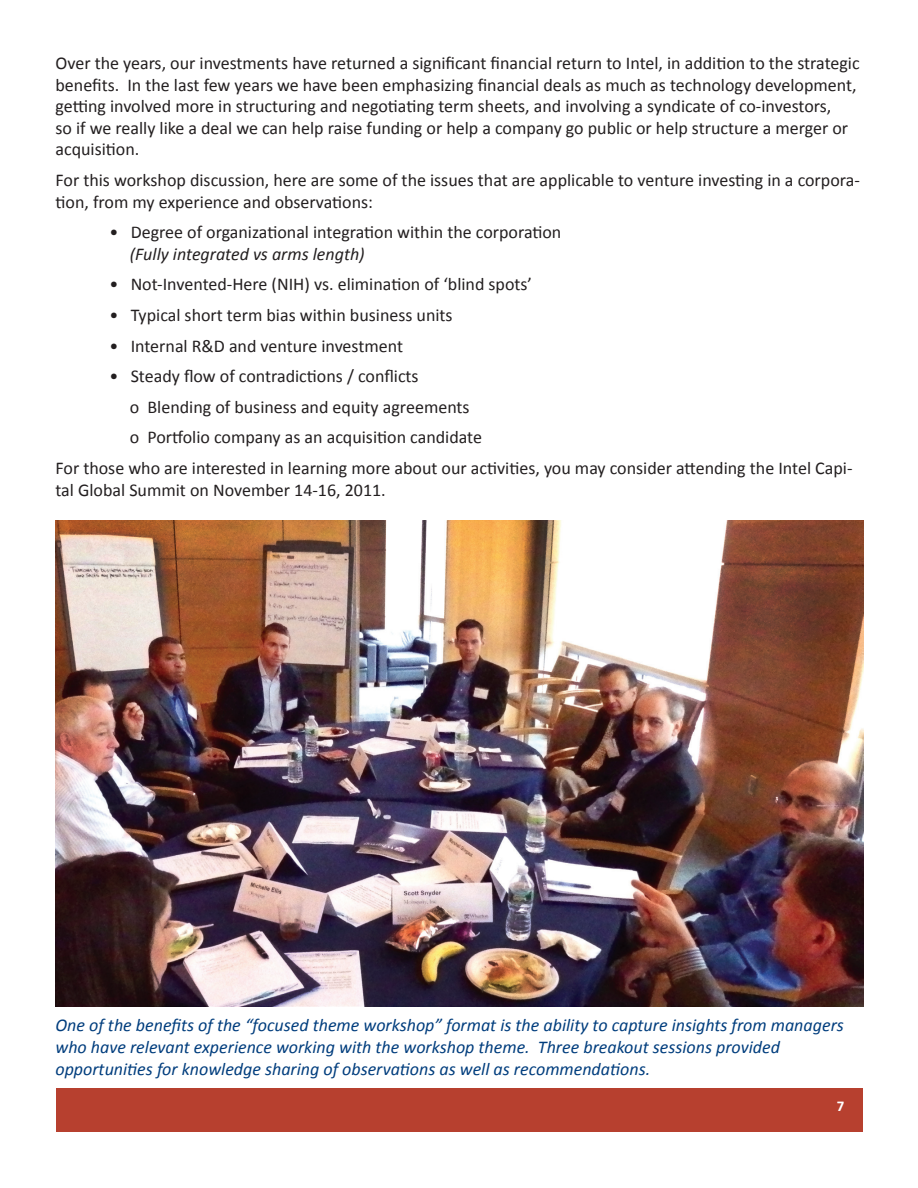
<style>
.page{position:relative;width:918px;height:1188px;background:#fff}
.page>*{position:absolute;margin:0;border:0;box-sizing:border-box;transform-origin:0 0}
.t1{font:18px/21.6px "Calibri";color:#231f20}
.t2{font:italic 18px/21.6px "Calibri";color:#013d7d}
.t3{font:italic 18px "Calibri";color:#231f20}
.t4{font:700 15px "Calibri";color:#fff}
</style>
<div class="page">
<div style="left:56px;top:1088px;width:806px;height:44px;background:#b7402f"></div>
<img style="left:56px;top:520px;width:808px;height:487px">
<p class="t1" style="left:56px;top:52px;width:806px">Over the years, our investments have returned a significant financial return to Intel, in addition to the strategic benefits. In the last few years we have been emphasizing financial deals as much as technology development, getting involved more in structuring and negotiating term sheets, and involving a syndicate of co-investors,<br>so if we really like a deal we can help raise funding or help a company go public or help structure a merger or acquisition.</p>
<p class="t1" style="left:56px;top:169px;width:806px">For this workshop discussion, here are some of the issues that are applicable to venture investing in a corpora&shy;tion, from my experience and observations:</p>
<p class="t1" style="left:110px;top:221px;width:453px">• Degree of organizational integration within the corporation</p>
<p class="t3" style="left:130px;top:242px;width:236px">(Fully integrated vs arms length)</p>
<p class="t1" style="left:110px;top:274px;width:424px">• Not-Invented-Here (NIH) vs. elimination of ‘blind spots’</p>
<p class="t1" style="left:110px;top:304px;width:345px">• Typical short term bias within business units</p>
<p class="t1" style="left:110px;top:335px;width:295px">• Internal R&amp;D and venture investment</p>
<p class="t1" style="left:110px;top:365px;width:311px">• Steady flow of contradictions / conflicts</p>
<p class="t1" style="left:130px;top:396px;width:341px">o Blending of business and equity agreements</p>
<p class="t1" style="left:130px;top:427px;width:354px">o Portfolio company as an acquisition candidate</p>
<p class="t1" style="left:56px;top:457px;width:799px">For those who are interested in learning more about our activities, you may consider attending the Intel Capi&shy;tal Global Summit on November 14-16, 2011.</p>
<p class="t2" style="left:56px;top:1014px;width:790px">One of the benefits of the “focused theme workshop” format is the ability to capture insights from managers who have relevant experience working with the workshop theme. Three breakout sessions provided opportunities for knowledge sharing of observations as well as recommendations.</p>
<p class="t4" style="left:837px;top:1096px;width:9px">7</p>
</div>
